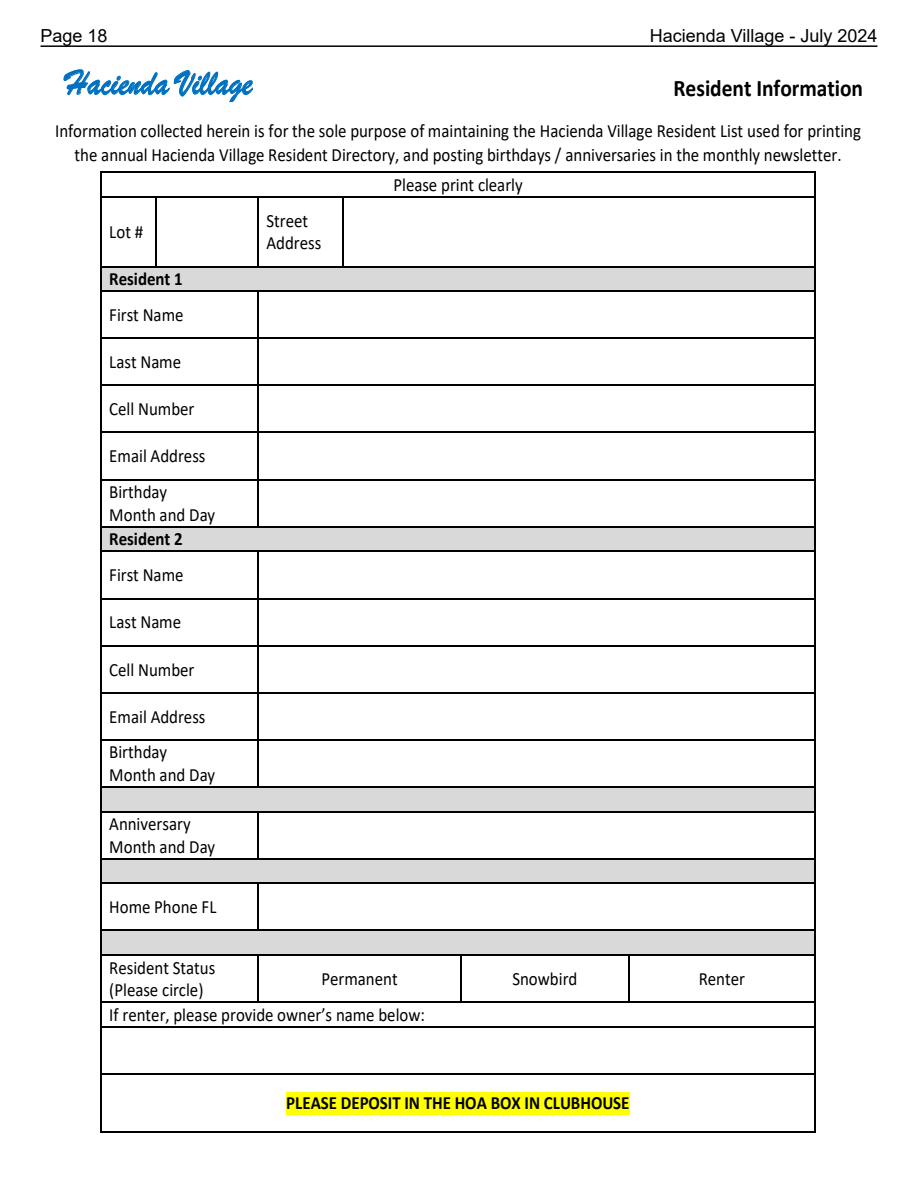
<style>
.page{position:relative;width:918px;height:1188px;background:#fff}
.page>*{position:absolute;margin:0;border:0;box-sizing:border-box;transform-origin:0 0}
.t1{font:37.2px "Brush Script";color:#0070c0;scale:.9 1}
.t2{font:700 23.85px "Calibri";color:#000;scale:.9 1}
.t3{font:18.75px/22.8px "Calibri";color:#000;scale:.9 1}
.t4{font:700 18.75px "Calibri";color:#000;scale:.9 1}
.t5{font:18px "Arial";color:#000}
</style>
<div class="page">
<hr style="left:40px;top:45px;width:838px;height:2px;background:#000">
<hr style="left:102px;top:171px;width:713px;height:2px;background:#000">
<hr style="left:100px;top:173px;width:2px;height:23px;background:#000">
<hr style="left:102px;top:196px;width:53px;height:1px;background:#000">
<hr style="left:157px;top:196px;width:101px;height:1px;background:#000">
<hr style="left:259px;top:196px;width:83px;height:1px;background:#000">
<hr style="left:343px;top:196px;width:472px;height:1px;background:#000">
<svg style="left:815px;top:171px;width:1px;height:26px"></svg>
<hr style="left:100px;top:197px;width:2px;height:69px;background:#000">
<hr style="left:155px;top:197px;width:2px;height:69px;background:#000">
<hr style="left:258px;top:197px;width:1px;height:69px;background:#000">
<hr style="left:342px;top:197px;width:1px;height:69px;background:#000">
<hr style="left:815px;top:197px;width:1px;height:69px;background:#000">
<div style="left:102px;top:267px;width:713px;height:23px;background:#d9d9d9"></div>
<hr style="left:102px;top:266px;width:53px;height:1px;background:#000">
<hr style="left:157px;top:266px;width:101px;height:1px;background:#000">
<hr style="left:259px;top:266px;width:83px;height:1px;background:#000">
<hr style="left:343px;top:266px;width:472px;height:1px;background:#000">
<hr style="left:100px;top:267px;width:2px;height:23px;background:#000">
<hr style="left:102px;top:290px;width:156px;height:2px;background:#000">
<hr style="left:259px;top:290px;width:556px;height:2px;background:#000">
<svg style="left:815px;top:266px;width:1px;height:26px"></svg>
<hr style="left:100px;top:292px;width:2px;height:45px;background:#000">
<hr style="left:258px;top:292px;width:1px;height:45px;background:#000">
<hr style="left:815px;top:292px;width:1px;height:45px;background:#000">
<hr style="left:102px;top:337px;width:156px;height:2px;background:#000">
<hr style="left:259px;top:337px;width:556px;height:2px;background:#000">
<hr style="left:100px;top:339px;width:2px;height:46px;background:#000">
<hr style="left:258px;top:339px;width:1px;height:46px;background:#000">
<hr style="left:815px;top:339px;width:1px;height:46px;background:#000">
<hr style="left:102px;top:385px;width:156px;height:1px;background:#000">
<hr style="left:259px;top:385px;width:556px;height:1px;background:#000">
<hr style="left:100px;top:386px;width:2px;height:46px;background:#000">
<hr style="left:258px;top:386px;width:1px;height:46px;background:#000">
<hr style="left:815px;top:386px;width:1px;height:46px;background:#000">
<hr style="left:102px;top:432px;width:156px;height:1px;background:#000">
<hr style="left:259px;top:432px;width:556px;height:1px;background:#000">
<hr style="left:100px;top:433px;width:2px;height:46px;background:#000">
<hr style="left:258px;top:433px;width:1px;height:46px;background:#000">
<hr style="left:815px;top:433px;width:1px;height:46px;background:#000">
<hr style="left:102px;top:479px;width:156px;height:1px;background:#000">
<hr style="left:259px;top:479px;width:556px;height:1px;background:#000">
<hr style="left:100px;top:480px;width:2px;height:46px;background:#000">
<hr style="left:258px;top:480px;width:1px;height:46px;background:#000">
<hr style="left:815px;top:480px;width:1px;height:46px;background:#000">
<div style="left:102px;top:528px;width:713px;height:23px;background:#d9d9d9"></div>
<hr style="left:102px;top:526px;width:156px;height:2px;background:#000">
<hr style="left:259px;top:526px;width:556px;height:2px;background:#000">
<hr style="left:100px;top:528px;width:2px;height:23px;background:#000">
<hr style="left:102px;top:551px;width:156px;height:1px;background:#000">
<hr style="left:259px;top:551px;width:556px;height:1px;background:#000">
<svg style="left:815px;top:526px;width:1px;height:26px"></svg>
<hr style="left:100px;top:552px;width:2px;height:46px;background:#000">
<hr style="left:258px;top:552px;width:1px;height:46px;background:#000">
<hr style="left:815px;top:552px;width:1px;height:46px;background:#000">
<hr style="left:102px;top:598px;width:156px;height:1px;background:#000">
<hr style="left:259px;top:598px;width:556px;height:1px;background:#000">
<hr style="left:100px;top:599px;width:2px;height:46px;background:#000">
<hr style="left:258px;top:599px;width:1px;height:46px;background:#000">
<hr style="left:815px;top:599px;width:1px;height:46px;background:#000">
<hr style="left:102px;top:645px;width:156px;height:1px;background:#000">
<hr style="left:259px;top:645px;width:556px;height:1px;background:#000">
<hr style="left:100px;top:646px;width:2px;height:46px;background:#000">
<hr style="left:258px;top:646px;width:1px;height:46px;background:#000">
<hr style="left:815px;top:646px;width:1px;height:46px;background:#000">
<hr style="left:102px;top:692px;width:156px;height:2px;background:#000">
<hr style="left:259px;top:692px;width:556px;height:2px;background:#000">
<hr style="left:100px;top:694px;width:2px;height:45px;background:#000">
<hr style="left:258px;top:694px;width:1px;height:45px;background:#000">
<hr style="left:815px;top:694px;width:1px;height:45px;background:#000">
<hr style="left:102px;top:739px;width:156px;height:2px;background:#000">
<hr style="left:259px;top:739px;width:556px;height:2px;background:#000">
<hr style="left:100px;top:741px;width:2px;height:45px;background:#000">
<hr style="left:258px;top:741px;width:1px;height:45px;background:#000">
<hr style="left:815px;top:741px;width:1px;height:45px;background:#000">
<div style="left:102px;top:788px;width:713px;height:23px;background:#d9d9d9"></div>
<hr style="left:102px;top:786px;width:156px;height:2px;background:#000">
<hr style="left:259px;top:786px;width:556px;height:2px;background:#000">
<hr style="left:100px;top:788px;width:2px;height:23px;background:#000">
<hr style="left:102px;top:811px;width:156px;height:2px;background:#000">
<hr style="left:259px;top:811px;width:556px;height:2px;background:#000">
<svg style="left:815px;top:786px;width:1px;height:27px"></svg>
<hr style="left:100px;top:813px;width:2px;height:45px;background:#000">
<hr style="left:258px;top:813px;width:1px;height:45px;background:#000">
<hr style="left:815px;top:813px;width:1px;height:45px;background:#000">
<div style="left:102px;top:860px;width:713px;height:22px;background:#d9d9d9"></div>
<hr style="left:102px;top:858px;width:156px;height:2px;background:#000">
<hr style="left:259px;top:858px;width:556px;height:2px;background:#000">
<hr style="left:100px;top:860px;width:2px;height:22px;background:#000">
<hr style="left:102px;top:882px;width:156px;height:2px;background:#000">
<hr style="left:259px;top:882px;width:556px;height:2px;background:#000">
<svg style="left:815px;top:858px;width:1px;height:26px"></svg>
<hr style="left:100px;top:884px;width:2px;height:46px;background:#000">
<hr style="left:258px;top:884px;width:1px;height:46px;background:#000">
<hr style="left:815px;top:884px;width:1px;height:46px;background:#000">
<div style="left:102px;top:931px;width:713px;height:23px;background:#d9d9d9"></div>
<hr style="left:102px;top:930px;width:156px;height:1px;background:#000">
<hr style="left:259px;top:930px;width:556px;height:1px;background:#000">
<hr style="left:100px;top:931px;width:2px;height:23px;background:#000">
<hr style="left:102px;top:954px;width:156px;height:2px;background:#000">
<hr style="left:259px;top:954px;width:201px;height:2px;background:#000">
<hr style="left:462px;top:954px;width:166px;height:2px;background:#000">
<hr style="left:629px;top:954px;width:186px;height:2px;background:#000">
<svg style="left:815px;top:930px;width:1px;height:26px"></svg>
<hr style="left:100px;top:956px;width:2px;height:45px;background:#000">
<hr style="left:258px;top:956px;width:1px;height:45px;background:#000">
<hr style="left:460px;top:956px;width:2px;height:45px;background:#000">
<hr style="left:628px;top:956px;width:1px;height:45px;background:#000">
<hr style="left:815px;top:956px;width:1px;height:45px;background:#000">
<hr style="left:102px;top:1001px;width:156px;height:2px;background:#000">
<hr style="left:259px;top:1001px;width:201px;height:2px;background:#000">
<hr style="left:462px;top:1001px;width:166px;height:2px;background:#000">
<hr style="left:629px;top:1001px;width:186px;height:2px;background:#000">
<hr style="left:100px;top:1003px;width:2px;height:23px;background:#000">
<hr style="left:102px;top:1026px;width:713px;height:1px;background:#000">
<svg style="left:815px;top:1001px;width:1px;height:26px"></svg>
<hr style="left:100px;top:1027px;width:2px;height:46px;background:#000">
<hr style="left:815px;top:1027px;width:1px;height:46px;background:#000">
<div style="left:286px;top:1092px;width:344px;height:22px;background:#ff0"></div>
<hr style="left:102px;top:1073px;width:713px;height:2px;background:#000">
<hr style="left:100px;top:1075px;width:2px;height:57px;background:#000">
<hr style="left:102px;top:1132px;width:713px;height:1px;background:#000">
<hr style="left:815px;top:1075px;width:1px;height:57px;background:#000">
<p class="t5" style="left:40px;top:24px;width:69px">Page 18</p>
<p class="t5" style="left:650px;top:24px;width:229px">Hacienda Village - July 2024</p>
<h1 class="t1" style="left:66px;top:60px;width:208px">Hacienda Village</h1>
<p class="t2" style="left:674px;top:71px;width:212px">Resident Information</p>
<p class="t3" style="left:55px;top:118px;width:897px;line-height:24.6px;text-align:center">Information collected herein is for the sole purpose of maintaining the Hacienda Village Resident List used for printing the annual Hacienda Village Resident Directory, and posting birthdays / anniversaries in the monthly newsletter.</p>
<p class="t3" style="left:393px;top:173px;width:145px">Please print clearly</p>
<p class="t3" style="left:109px;top:220px;width:39px">Lot #</p>
<p class="t3" style="left:267px;top:208px;width:62px">Street<br>Address</p>
<p class="t4" style="left:109px;top:266px;width:83px">Resident 1</p>
<p class="t3" style="left:109px;top:303px;width:84px">First Name</p>
<p class="t3" style="left:109px;top:350px;width:82px">Last Name</p>
<p class="t3" style="left:109px;top:397px;width:96px">Cell Number</p>
<p class="t3" style="left:109px;top:438px;width:108px;line-height:36px">Email Address<br>Birthday</p>
<p class="t3" style="left:109px;top:503px;width:119px">Month and Day</p>
<p class="t4" style="left:109px;top:526px;width:83px">Resident 2</p>
<p class="t3" style="left:109px;top:563px;width:84px">First Name</p>
<p class="t3" style="left:109px;top:610px;width:82px">Last Name</p>
<p class="t3" style="left:109px;top:657px;width:96px">Cell Number</p>
<p class="t3" style="left:109px;top:698px;width:108px;line-height:35.7px">Email Address<br>Birthday</p>
<p class="t3" style="left:109px;top:763px;width:119px">Month and Day</p>
<p class="t3" style="left:109px;top:812px;width:119px">Anniversary<br>Month and Day</p>
<p class="t3" style="left:109px;top:895px;width:121px">Home Phone FL</p>
<p class="t3" style="left:109px;top:956px;width:119px">Resident Status (Please circle)</p>
<p class="t3" style="left:321px;top:967px;width:86px">Permanent</p>
<p class="t3" style="left:512px;top:967px;width:74px">Snowbird</p>
<p class="t3" style="left:699px;top:967px;width:53px">Renter</p>
<p class="t3" style="left:109px;top:1003px;width:352px">If renter, please provide owner’s name below:</p>
<p class="t4" style="left:286px;top:1090px;width:383px">PLEASE DEPOSIT IN THE HOA BOX IN CLUBHOUSE</p>
</div>
